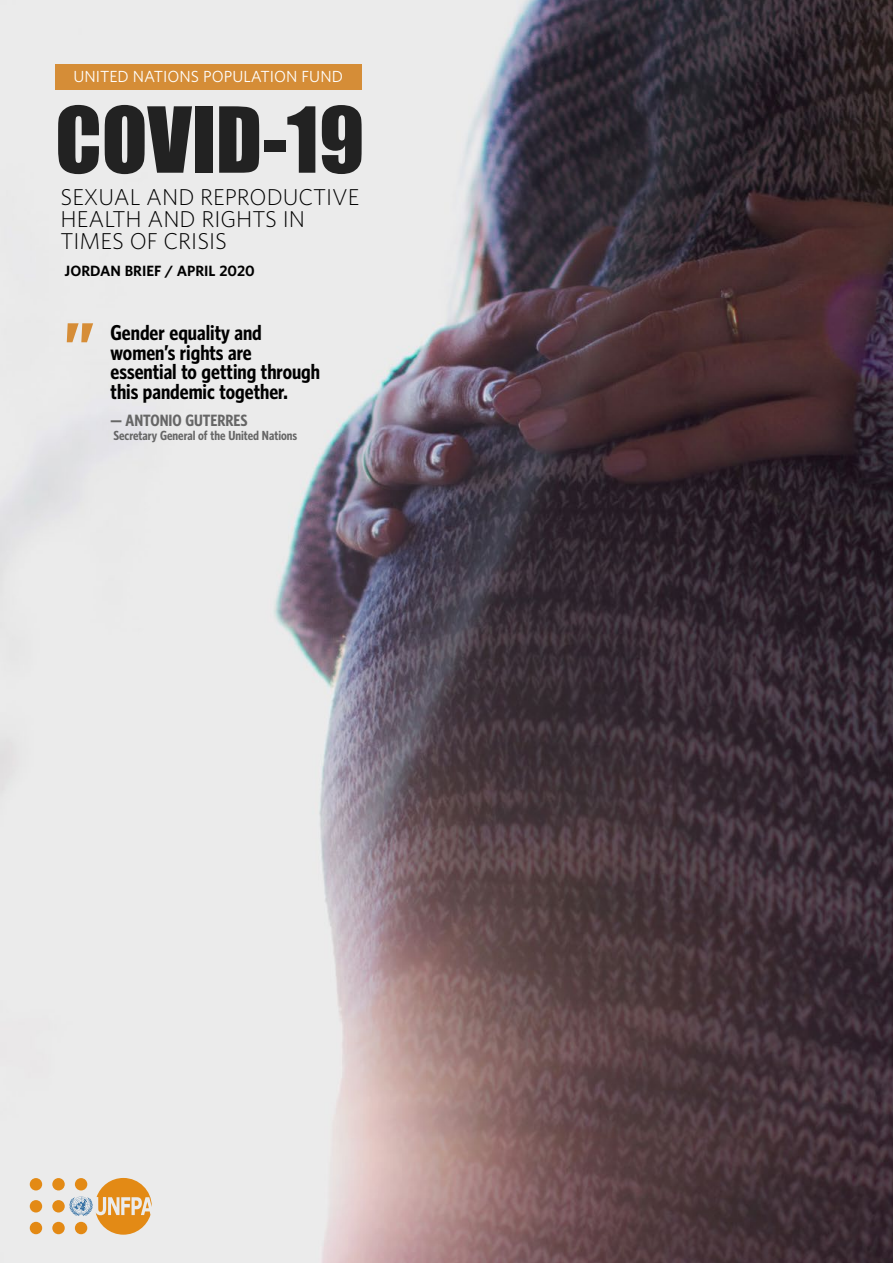
<style>
.page{position:relative;width:893px;height:1263px;background:#fff}
.page>*{position:absolute;margin:0;border:0;box-sizing:border-box;transform-origin:0 0}
.t1{font:84px "Impact";color:#222}
.t2{font:700 condensed 71.4px "UNFPA";color:#d68d37}
.t3{font:300 21px/22.2px "UNFPA";color:#000}
.t4{font:700 condensed 19.5px/19.5px "UNFPA";color:#000}
.t5{font:700 condensed 14.85px "UNFPA";color:#666}
.t6{font:14.7px "UNFPA Text";color:#fff}
.t7{font:700 13.5px "UNFPA";color:#000}
.t8{font:700 condensed 12px "UNFPA";color:#666}
</style>
<div class="page">
<img style="left:0;top:0;width:893px;height:1263px">
<svg style="left:69px;top:1178px;width:83px;height:57px;background:#e1bc8b"></svg>
<div style="left:52px;top:1200px;width:13px;height:12px;background:#e38a15;border-radius:50%"></div>
<div style="left:30px;top:1178px;width:12px;height:12px;background:#e38a15;border-radius:50%"></div>
<div style="left:30px;top:1200px;width:12px;height:12px;background:#e38a15;border-radius:50%"></div>
<div style="left:30px;top:1222px;width:12px;height:12px;background:#e38914;border-radius:50%"></div>
<div style="left:52px;top:1222px;width:13px;height:12px;background:#e38914;border-radius:50%"></div>
<div style="left:75px;top:1222px;width:12px;height:12px;background:#e38914;border-radius:50%"></div>
<div style="left:75px;top:1178px;width:12px;height:12px;background:#e38a15;border-radius:50%"></div>
<div style="left:52px;top:1178px;width:13px;height:12px;background:#e38a15;border-radius:50%"></div>
<div style="left:55px;top:64px;width:306px;height:25px;background:#d58d37"></div>
<p class="t6" style="left:73px;top:67px;width:271px">UNITED NATIONS POPULATION FUND</p>
<h1 class="t1" style="left:55px;top:75px;width:311px">COVID-19</h1>
<p class="t3" style="left:61px;top:185px;width:300px">SEXUAL AND REPRODUCTIVE<br>HEALTH AND RIGHTS IN<br>TIMES OF CRISIS</p>
<p class="t7" style="left:65px;top:262px;width:192px">JORDAN BRIEF / APRIL 2020</p>
<h2 class="t2" style="left:65px;top:305px;width:31px">“</h2>
<p class="t4" style="left:111px;top:323px;width:211px">Gender equality and women’s rights are essential to getting through this pandemic together.</p>
<p class="t5" style="left:111px;top:411px;width:139px">— ANTONIO GUTERRES</p>
<p class="t8" style="left:113px;top:428px;width:185px">Secretary General of the United Nations</p>
</div>
